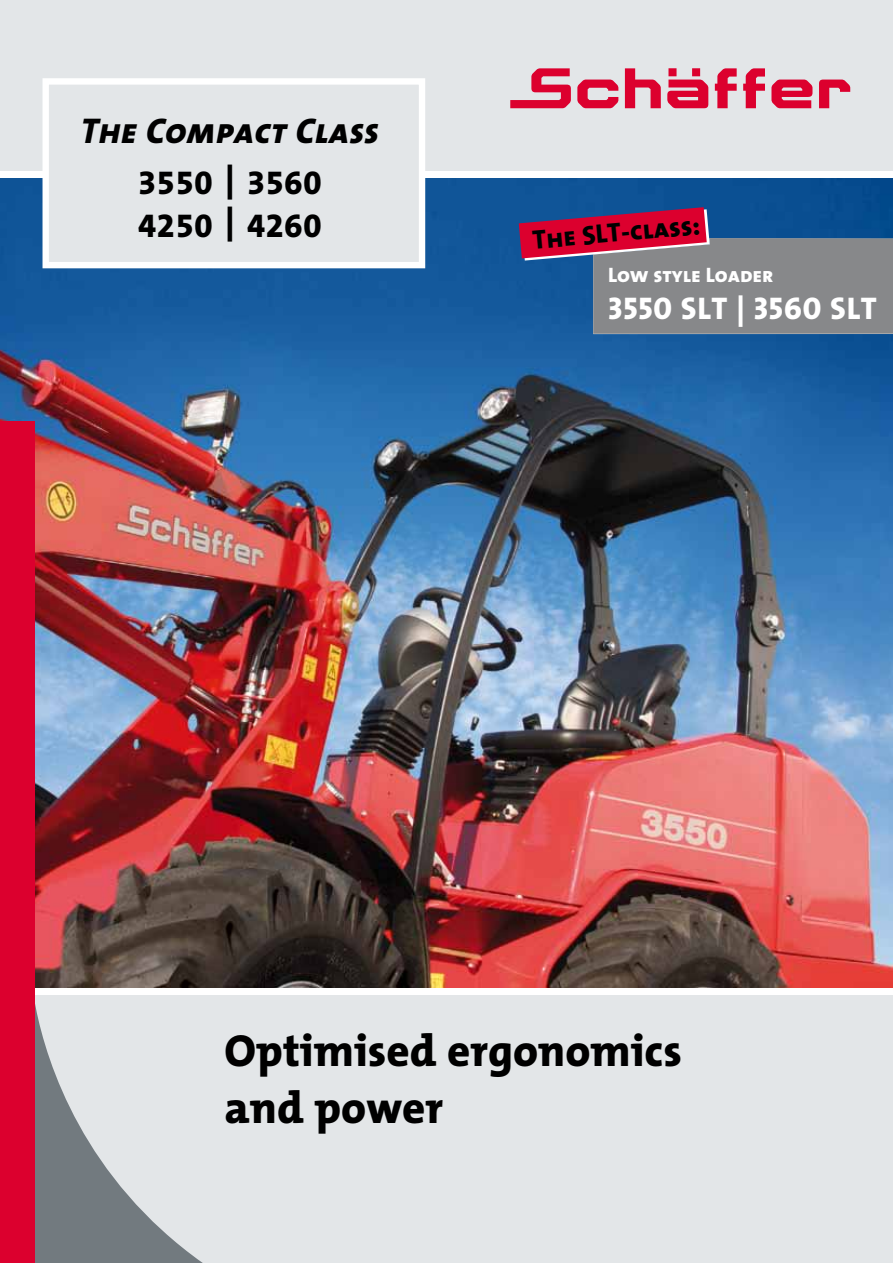
<style>
.page{position:relative;width:893px;height:1263px;background:#fff}
.page>*{position:absolute;margin:0;border:0;box-sizing:border-box;transform-origin:0 0}
.t1{font:800 45px/57px "The Mix";color:#000}
.t2{font:italic 36px "The Mix Extra Bold Caps";color:#000}
.t3{font:33px/42px "The Mix Extra Bold Expert";letter-spacing:.02em;color:#000}
.t4{font:31.5px "The Mix Extra Bold Caps";letter-spacing:.02em;color:#fff}
.t5{font:27px "The Mix Extra Bold Caps";color:#000}
.t6{font:21px "The Mix Extra Bold Caps";color:#fff}
</style>
<div class="page">
<svg style="left:34px;top:995px;width:859px;height:268px;background:#dbdee0"></svg>
<div style="left:0;top:0;width:893px;height:170px;background:#e3e6e8"></div>
<img style="left:0;top:179px;width:893px;height:808px">
<div style="left:0;top:421px;width:34px;height:842px;background:#dc002e"></div>
<svg style="left:510px;top:68px;width:340px;height:40px"></svg>
<div style="left:43px;top:78px;width:382px;height:190px;background:#e3e6e8;border:6px solid #fff"></div>
<svg style="left:519px;top:207px;width:374px;height:127px;background:#726983"></svg>
<p class="t2" style="left:81px;top:108px;width:300px">The Compact Class</p>
<p class="t3" style="left:138px;top:163px;width:185px">3550]3560<br>4250]4260</p>
<p class="t5" style="left:531px;top:222px;width:169px;rotate:-5deg">The SLT-class:</p>
<p class="t6" style="left:608px;top:261px;width:167px">Low style Loader</p>
<p class="t4" style="left:608px;top:289px;width:270px">3550 SLT | 3560 SLT</p>
<p class="t1" style="left:225px;top:1023px;width:459px">Optimised ergonomics and power</p>
</div>
